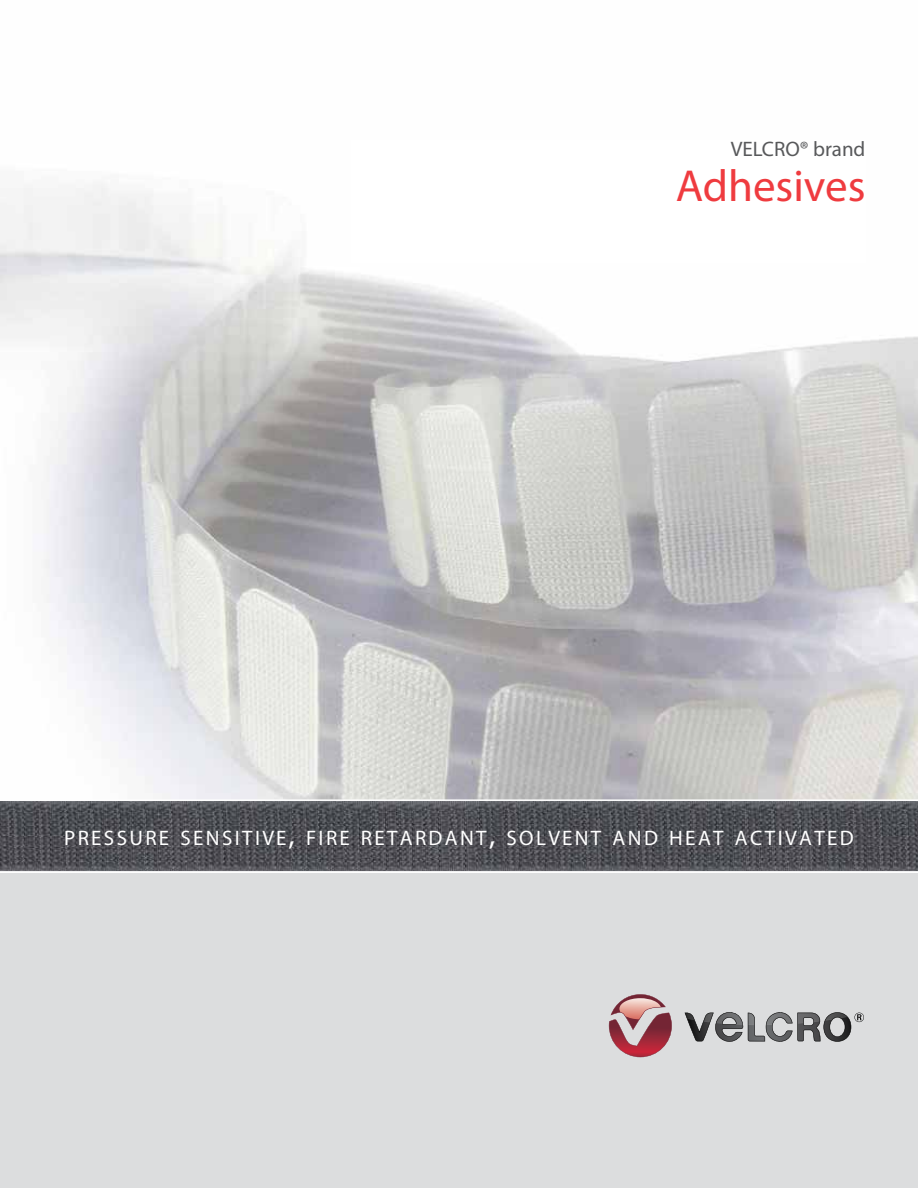
<style>
.page{position:relative;width:918px;height:1188px;background:#fff}
.page>*{position:absolute;margin:0;border:0;box-sizing:border-box;transform-origin:0 0}
.t1{font:45px "Myriad Pro";color:#ef3b3f}
.t2{font:21px "Myriad Pro";letter-spacing:.115em;color:#fff}
.t3{font:21px "Myriad Pro";color:#58595b}
.s1{font-size:30px}
</style>
<div class="page">
<div style="left:0;top:870px;width:918px;height:318px;background:#dcddde"></div>
<img style="left:0;top:183px;width:918px;height:616px">
<div style="left:351px;top:140px;width:515px;height:122px;background:#fff"></div>
<img style="left:0;top:801px;width:918px;height:70px">
<hr style="left:0;top:871px;width:918px;height:2px;background:#fff">
<svg style="left:609px;top:994px;width:63px;height:63px"></svg>
<svg style="left:685px;top:1012px;width:179px;height:30px"></svg>
<p class="t3" style="left:731px;top:136px;width:136px">VELCRO® brand</p>
<h1 class="t1" style="left:676px;top:158px;width:191px">Adhesives</h1>
<p class="t2" style="left:64px;top:825px;width:791px">PRESSURE SENSITIVE<span class="s1">,</span> FIRE RETARDANT<span class="s1">,</span> SOLVENT AND HEAT ACTIVATED</p>
</div>
